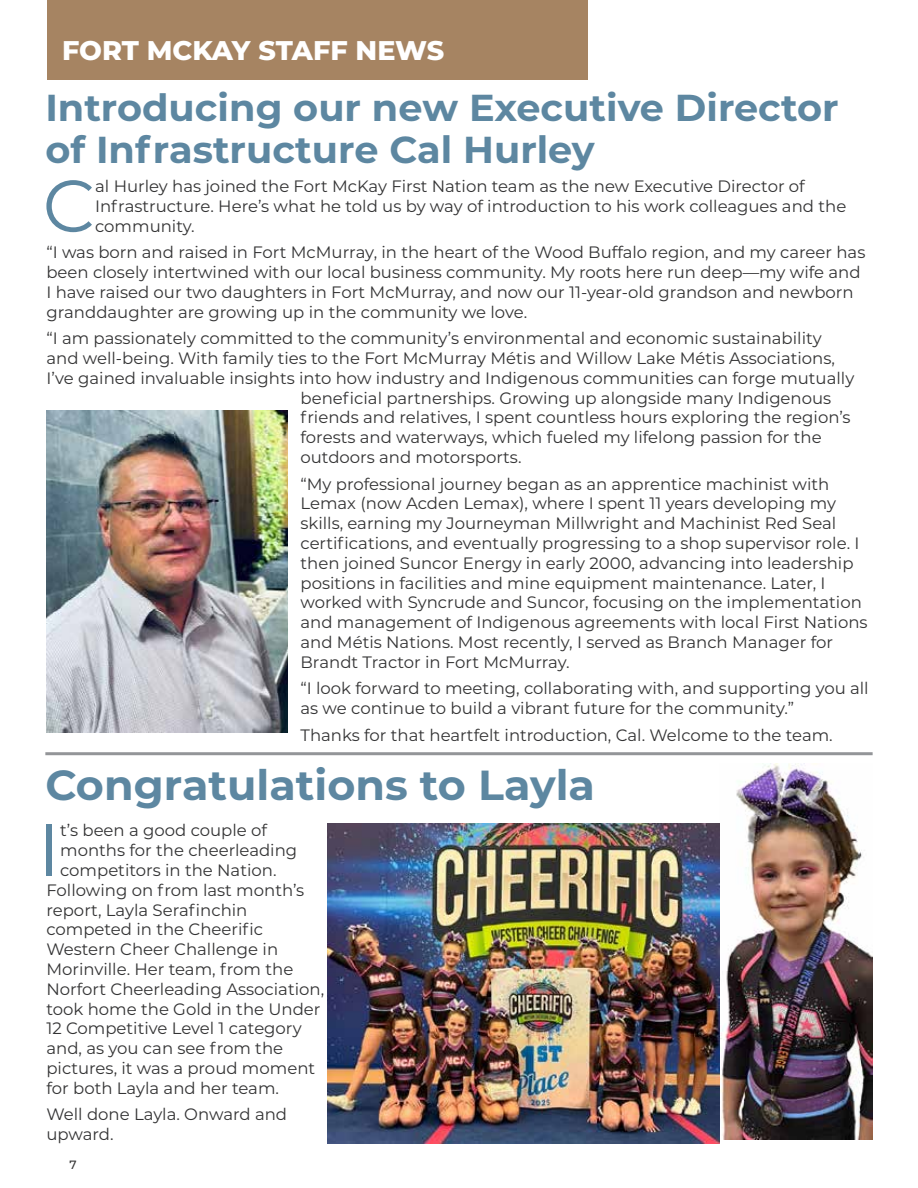
<style>
.page{position:relative;width:918px;height:1188px;background:#fff}
.page>*{position:absolute;margin:0;border:0;box-sizing:border-box;transform-origin:0 0}
.t1{font:73.05px "Montserrat";color:#5d87a1}
.t2{font:700 42px "Montserrat";color:#5d87a1}
.t3{font:700 37.5px/42px "Montserrat";color:#5d87a1}
.t4{font:800 27px "Montserrat";letter-spacing:-.01em;color:#fff}
.t5{font:16.5px/19.8px "Montserrat";color:#333334}
.t6{font:500 12px "Montserrat";color:#333334}
</style>
<div class="page">
<div style="left:47px;top:0;width:540px;height:80px;background:#a68462"></div>
<img style="left:46px;top:410px;width:241px;height:323px">
<hr style="left:45px;top:752px;width:828px;height:3px;background:#939598">
<img style="left:719px;top:764px;width:153px;height:376px">
<img style="left:327px;top:824px;width:392px;height:320px">
<h3 class="t4" style="left:62px;top:31px;width:384px">FORT MCKAY STAFF NEWS</h3>
<h3 class="t3" style="left:45px;top:84px;width:795px">Introducing our new Executive Director of Infrastructure Cal Hurley</h3>
<h1 class="t1" style="left:43px;top:156px;width:54px">C</h1>
<p class="t5" style="left:95px;top:176px;width:753px">al Hurley has joined the Fort McKay First Nation team as the new Executive Director of<br>Infrastructure. Here’s what he told us by way of introduction to his work colleagues and the community.</p>
<p class="t5" style="left:46px;top:242px;width:821px">“I was born and raised in Fort McMurray, in the heart of the Wood Buffalo region, and my career has been closely intertwined with our local business community. My roots here run deep—my wife and I have raised our two daughters in Fort McMurray, and now our 11-year-old grandson and newborn granddaughter are growing up in the community we love.</p>
<p class="t5" style="left:46px;top:328px;width:777px">“I am passionately committed to the community’s environmental and economic sustainability</p>
<p class="t5" style="left:46px;top:348px;width:790px">and well-being. With family ties to the Fort McMurray Métis and Willow Lake Métis Associations,</p>
<p class="t5" style="left:46px;top:367px;width:809px">I’ve gained invaluable insights into how industry and Indigenous communities can forge mutually</p>
<p class="t5" style="left:301px;top:387px;width:532px">beneficial partnerships. Growing up alongside many Indigenous</p>
<p class="t5" style="left:301px;top:407px;width:552px">friends and relatives, I spent countless hours exploring the region’s</p>
<p class="t5" style="left:301px;top:427px;width:523px">forests and waterways, which fueled my lifelong passion for the</p>
<p class="t5" style="left:301px;top:447px;width:222px">outdoors and motorsports.</p>
<p class="t5" style="left:301px;top:473px;width:569px">“My professional journey began as an apprentice machinist with Lemax (now Acden Lemax), where I spent 11 years developing my skills, earning my Journeyman Millwright and Machinist Red Seal certifications, and eventually progressing to a shop supervisor role. I then joined Suncor Energy in early 2000, advancing into leadership positions in facilities and mine equipment maintenance. Later, I worked with Syncrude and Suncor, focusing on the implementation and management of Indigenous agreements with local First Nations and Métis Nations. Most recently, I served as Branch Manager for Brandt Tractor in Fort McMurray.</p>
<p class="t5" style="left:301px;top:678px;width:570px">“I look forward to meeting, collaborating with, and supporting you all as we continue to build a vibrant future for the community.”</p>
<p class="t5" style="left:301px;top:724px;width:534px">Thanks for that heartfelt introduction, Cal. Welcome to the team.</p>
<h2 class="t2" style="left:45px;top:755px;width:551px">Congratulations to Layla</h2>
<h1 class="t1" style="left:38px;top:800px;width:24px">I</h1>
<p class="t5" style="left:60px;top:820px;width:208px">t’s been a good couple of</p>
<p class="t5" style="left:60px;top:840px;width:239px">months for the cheerleading</p>
<p class="t5" style="left:60px;top:860px;width:218px">competitors in the Nation.</p>
<p class="t5" style="left:46px;top:880px;width:259px">Following on from last month’s</p>
<p class="t5" style="left:46px;top:899px;width:203px">report, Layla Serafinchin</p>
<p class="t5" style="left:46px;top:919px;width:218px">competed in the Cheerific</p>
<p class="t5" style="left:46px;top:939px;width:233px">Western Cheer Challenge in</p>
<p class="t5" style="left:46px;top:959px;width:248px">Morinville. Her team, from the</p>
<p class="t5" style="left:46px;top:979px;width:279px">Norfort Cheerleading Association,</p>
<p class="t5" style="left:46px;top:998px;width:276px">took home the Gold in the Under</p>
<p class="t5" style="left:46px;top:1018px;width:257px">12 Competitive Level 1 category</p>
<p class="t5" style="left:46px;top:1038px;width:238px">and, as you can see from the</p>
<p class="t5" style="left:46px;top:1058px;width:270px">pictures, it was a proud moment</p>
<p class="t5" style="left:46px;top:1078px;width:234px">for both Layla and her team.</p>
<p class="t5" style="left:46px;top:1104px;width:242px">Well done Layla. Onward and upward.</p>
<p class="t6" style="left:69px;top:1157px;width:9px">7</p>
</div>
